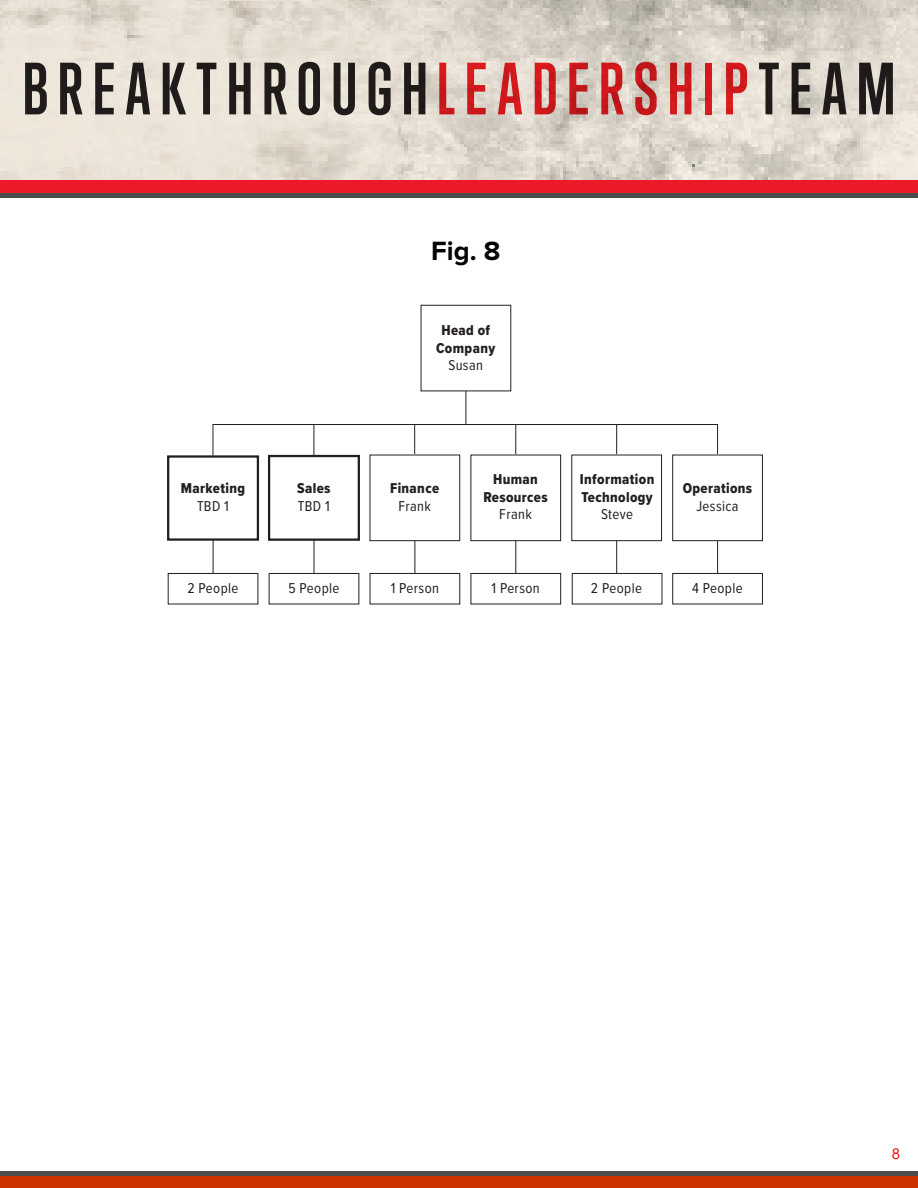
<style>
.page{position:relative;width:918px;height:1188px;background:#fff}
.page>*{position:absolute;margin:0;border:0;box-sizing:border-box;transform-origin:0 0}
.t1{font:700 67.5px "Trump Gothic Pro";letter-spacing:.14em;color:#231f20}
.t2{font:700 27.45px "Proxima Nova";color:#050504}
.t3{font:15px "Arial";color:#ee1d23}
.t4{font:14.85px/17.9px "Proxima Nova Cond Extrabld";letter-spacing:.025em;color:#231f20;text-align:center}
.t5{font:14.85px "Proxima Nova Cond";letter-spacing:.025em;color:#231f20}
.s1{color:#ee1d23}
.s2{font-family:"Proxima Nova Cond"}
</style>
<div class="page">
<svg style="left:0;top:192px;width:918px;height:6px;background:#674447"></svg>
<div style="left:0;top:158px;width:918px;height:34px;background:#ec1a29"></div>
<div style="left:0;top:1171px;width:918px;height:9px;background:#4d4d4d"></div>
<div style="left:0;top:1176px;width:918px;height:12px;background:#cd3301"></div>
<img style="left:0;top:0;width:918px;height:180px">
<div style="left:167px;top:455px;width:92px;height:86px;border:2px solid #231f20"></div>
<div style="left:168px;top:573px;width:90px;height:31px;border:1px solid #231f20"></div>
<div style="left:269px;top:573px;width:90px;height:31px;border:1px solid #231f20"></div>
<div style="left:370px;top:573px;width:90px;height:31px;border:1px solid #231f20"></div>
<div style="left:471px;top:573px;width:90px;height:31px;border:1px solid #231f20"></div>
<div style="left:572px;top:573px;width:90px;height:31px;border:1px solid #231f20"></div>
<div style="left:672px;top:573px;width:91px;height:31px;border:1px solid #231f20"></div>
<div style="left:672px;top:455px;width:91px;height:86px;border:1px solid #231f20"></div>
<div style="left:571px;top:455px;width:91px;height:86px;border:1px solid #231f20"></div>
<div style="left:470px;top:455px;width:91px;height:86px;border:1px solid #231f20"></div>
<div style="left:268px;top:455px;width:92px;height:86px;border:2px solid #231f20"></div>
<div style="left:370px;top:455px;width:90px;height:86px;border:1px solid #231f20"></div>
<svg style="left:212px;top:424px;width:506px;height:32px"></svg>
<hr style="left:314px;top:425px;width:1px;height:30px;background:#231f20">
<hr style="left:466px;top:391px;width:1px;height:34px;background:#231f20">
<hr style="left:213px;top:540px;width:1px;height:33px;background:#231f20">
<hr style="left:314px;top:540px;width:1px;height:33px;background:#231f20">
<hr style="left:415px;top:541px;width:1px;height:32px;background:#231f20">
<hr style="left:515px;top:541px;width:1px;height:32px;background:#231f20">
<hr style="left:616px;top:541px;width:1px;height:32px;background:#231f20">
<hr style="left:717px;top:541px;width:1px;height:32px;background:#231f20">
<h1 class="t1" style="left:22px;top:48px;width:875px">BREAKTHROUGH<span class="s1">LEADERSHIP</span>TEAM</h1>
<p class="t2" style="left:431px;top:238px;width:71px">Fig. 8</p>
<p class="t4" style="left:181px;top:479px;width:66px">Marketing<br><span class="s2">TBD 1</span></p>
<p class="t4" style="left:436px;top:321px;width:61px">Head of<br>Company<br><span class="s2">Susan</span></p>
<p class="t4" style="left:297px;top:479px;width:35px;text-align:left">Sales<br><span class="s2">TBD 1</span></p>
<p class="t4" style="left:390px;top:479px;width:51px">Finance<br><span class="s2">Frank</span></p>
<p class="t4" style="left:483px;top:470px;width:66px">Human<br>Resources<br><span class="s2">Frank</span></p>
<p class="t4" style="left:580px;top:470px;width:76px">Information<br>Technology<br><span class="s2">Steve</span></p>
<p class="t4" style="left:683px;top:479px;width:71px">Operations<br><span class="s2">Jessica</span></p>
<p class="t5" style="left:187px;top:577px;width:53px">2 People</p>
<p class="t5" style="left:288px;top:577px;width:53px">5 People</p>
<p class="t5" style="left:391px;top:577px;width:50px">1 Person</p>
<p class="t5" style="left:491px;top:577px;width:50px">1 Person</p>
<p class="t5" style="left:591px;top:577px;width:53px">2 People</p>
<p class="t5" style="left:692px;top:577px;width:52px">4 People</p>
<p class="t3" style="left:892px;top:1144px;width:10px">8</p>
</div>
